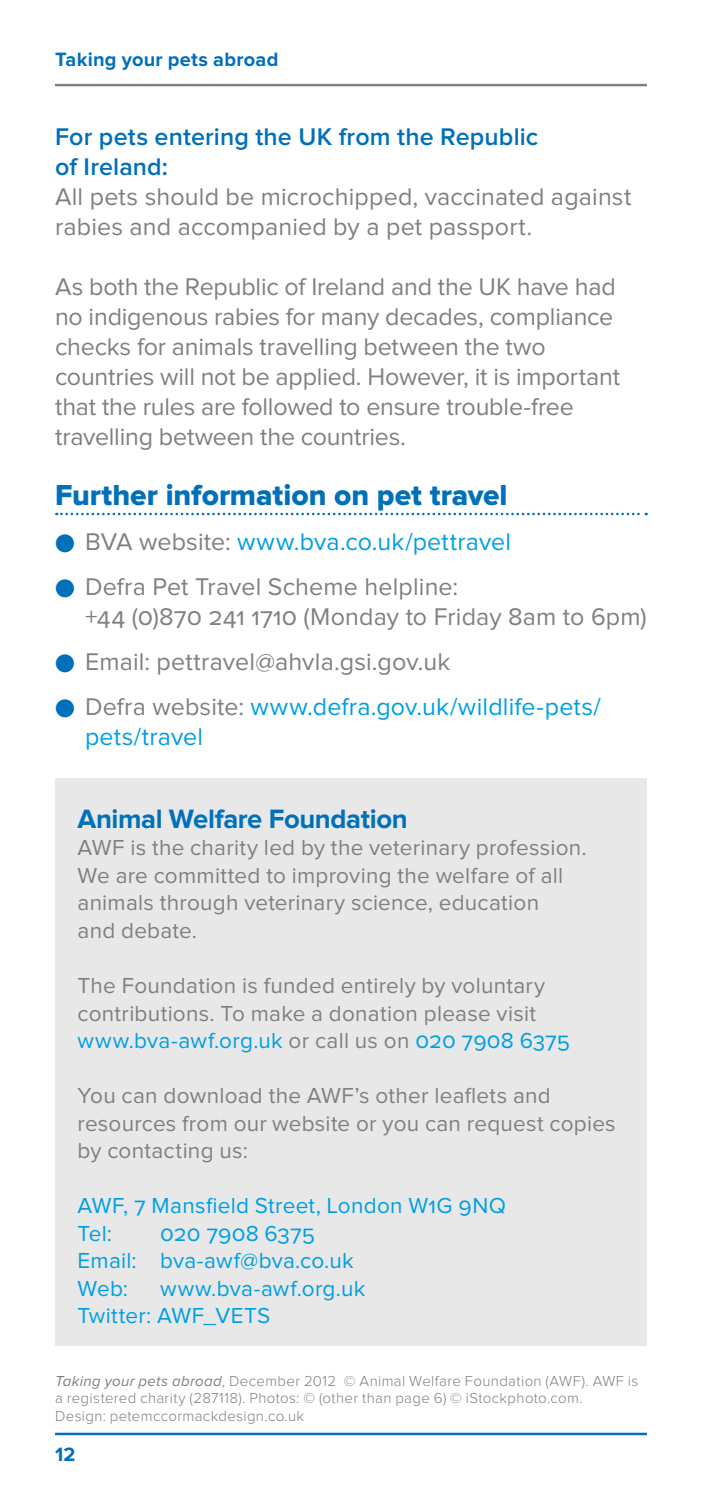
<style>
.page{position:relative;width:702px;height:1489px;background:#fff}
.page>*{position:absolute;margin:0;border:0;box-sizing:border-box;transform-origin:0 0}
.Heading_1{font:30px "Proxima Nova Extrabld";color:#0070ba}
.Heading_3__AWF_blurb{font:700 27.5px "Proxima Nova";letter-spacing:-.015em;color:#0070ba}
.Body{font:25px/30px "Proxima Nova";letter-spacing:-.005em;color:#818080}
.t1{font:25px/30px "Proxima Nova";letter-spacing:.005em;color:#009fe3}
.Subhead{font:600 25px/30px "Proxima Nova";letter-spacing:.005em;color:#0070ba}
.Small_body{font:22.5px/27.5px "Proxima Nova";letter-spacing:.01em;color:#818080}
.Small_body_NS{font:22.5px/27.5px "Proxima Nova";letter-spacing:.01em;color:#009fe3}
.t2{font:700 20px "Proxima Nova";letter-spacing:.01em;color:#0070ba}
.Credit{font:300 15px/17.5px "Proxima Nova";letter-spacing:.025em;color:#818080}
.s1{color:#0070ba}
.s2{color:#818080}
.s3{color:#009fe3}
.s4{font-weight:400;font-style:italic}
</style>
<div class="page">
<hr style="left:55px;top:84px;width:592px;height:2px;background:#818080">
<hr style="left:55px;top:1432px;width:592px;height:2px;background:#0070ba">
<svg style="left:56px;top:513px;width:590px;height:2px"></svg>
<div style="left:55px;top:778px;width:592px;height:567px;background:#e8e8e8"></div>
<p class="t2" style="left:55px;top:50px;width:225px">Taking your pets abroad</p>
<p class="Subhead" style="left:55px;top:123px;width:485px">For pets entering the UK from the Republic of Ireland:</p>
<p class="Body" style="left:55px;top:183px;width:578px">All pets should be microchipped, vaccinated against rabies and accompanied by a pet passport.</p>
<p class="Body" style="left:55px;top:273px;width:566px">As both the Republic of Ireland and the UK have had no indigenous rabies for many decades, compliance checks for animals travelling between the two countries will not be applied. However, it is important that the rules are followed to ensure trouble-free travelling between the countries.</p>
<p class="Heading_1" style="left:55px;top:481px;width:454px">Further information on pet travel</p>
<p class="t1" style="left:55px;top:528px;width:457px"><span class="s1">●</span> <span class="s2">BVA website:</span> www.bva.co.uk/pettravel</p>
<p class="Body" style="left:85px;top:573px;width:563px;text-indent:-30px"><span class="s1">●</span> Defra Pet Travel Scheme helpline:<br>+44 (0)870 241 1710 (Monday to Friday 8am to 6pm)</p>
<p class="Body" style="left:55px;top:648px;width:396px"><span class="s1">●</span> Email: pettravel@ahvla.gsi.gov.uk</p>
<p class="t1" style="left:85px;top:693px;width:517px;text-indent:-30px"><span class="s1">●</span> <span class="s2">Defra website:</span> www.defra.gov.uk/wildlife-pets/ pets/travel</p>
<p class="Heading_3__AWF_blurb" style="left:78px;top:806px;width:332px">Animal Welfare Foundation</p>
<p class="Small_body" style="left:78px;top:835px;width:511px">AWF is the charity led by the veterinary profession.<br>We are committed to improving the welfare of all animals through veterinary science, education<br>and debate.</p>
<p class="Small_body" style="left:78px;top:972px;width:494px">The Foundation is funded entirely by voluntary contributions. To make a donation please visit <span class="s3">www.bva-awf.org.uk</span> or call us on <span class="s3">020 7908 6375</span></p>
<p class="Small_body" style="left:78px;top:1082px;width:539px">You can download the AWF’s other leaflets and resources from our website or you can request copies by contacting us:</p>
<p class="Small_body_NS" style="left:78px;top:1192px;width:430px">AWF, 7 Mansfield Street, London W1G 9NQ<br>Tel:</p>
<p class="Small_body_NS" style="left:160px;top:1220px;width:156px">020 7908 6375</p>
<p class="Small_body_NS" style="left:78px;top:1247px;width:278px">Email: bva-awf@bva.co.uk</p>
<p class="Small_body_NS" style="left:78px;top:1275px;width:52px">Web:</p>
<p class="Small_body_NS" style="left:160px;top:1275px;width:207px">www.bva-awf.org.uk</p>
<p class="Small_body_NS" style="left:78px;top:1302px;width:194px">Twitter: AWF_VETS</p>
<p class="Credit" style="left:55px;top:1372px;width:585px"><span class="s4">Taking your pets abroad</span>, December 2012 © Animal Welfare Foundation (AWF). AWF is a registered charity (287118). Photos: © (other than page 6) © iStockphoto.com.<br>Design: petemccormackdesign.co.uk</p>
<p class="t2" style="left:55px;top:1445px;width:22px">12</p>
</div>
